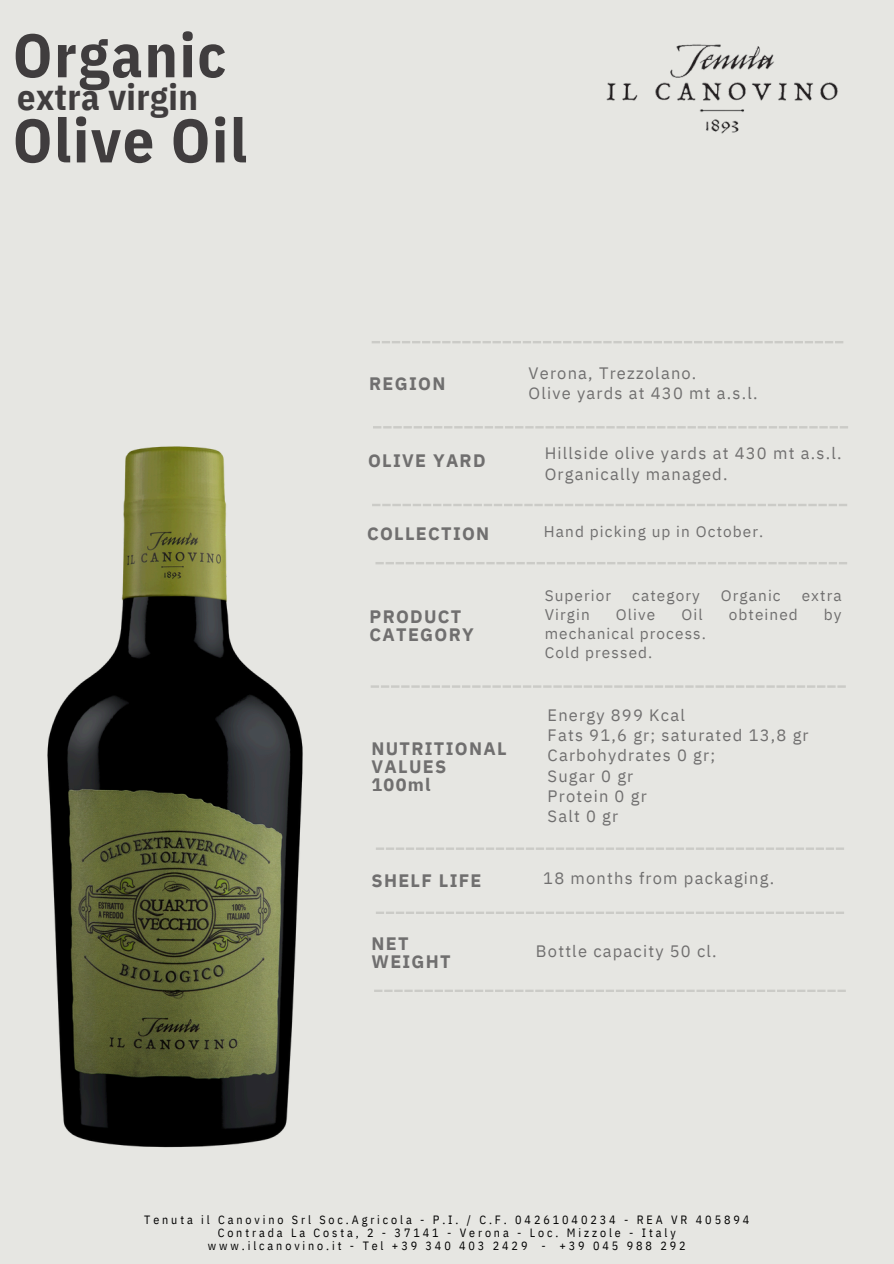
<style>
.page{position:relative;width:894px;height:1264px;background:#fff}
.page>*{position:absolute;margin:0;border:0;box-sizing:border-box;transform-origin:0 0}
.t1{font:700 61.35px "IBM Plex Sans Cond";letter-spacing:.03em;color:#403d3e}
.t2{font:700 36.15px "IBM Plex Sans Cond";letter-spacing:.01em;color:#403d3e}
.t3{font:700 18px/18px "IBM Plex Sans";letter-spacing:.07em;color:#706f6f}
.t4{font:16.5px/20.2px "IBM Plex Sans";letter-spacing:.07em;color:#706f6f}
.t5{font:15.45px/19.2px "IBM Plex Sans";letter-spacing:.07em;color:#706f6f}
.t6{font:12px "IBM Plex Sans Cond";letter-spacing:.24em;color:#000}
</style>
<div class="page">
<div style="left:0;top:0;width:893px;height:1263px;background:#e6e6e2"></div>
<img style="left:606px;top:44px;width:232px;height:90px">
<svg style="left:373px;top:426px;width:474px;height:2px"></svg>
<img style="left:47px;top:446px;width:256px;height:702px">
<svg style="left:372px;top:341px;width:471px;height:2px"></svg>
<svg style="left:372px;top:504px;width:475px;height:2px"></svg>
<svg style="left:375px;top:562px;width:471px;height:2px"></svg>
<svg style="left:371px;top:685px;width:474px;height:2px"></svg>
<svg style="left:376px;top:847px;width:467px;height:2px"></svg>
<svg style="left:376px;top:911px;width:467px;height:2px"></svg>
<svg style="left:374px;top:990px;width:471px;height:1px"></svg>
<p class="t1" style="left:13px;top:14px;width:215px">Organic</p>
<h1 class="t2" style="left:17px;top:73px;width:182px">extra virgin</h1>
<h5 class="t1" style="left:13px;top:99px;width:235px">Olive Oil</h5>
<p class="t3" style="left:369px;top:374px;width:78px">REGION</p>
<h6 class="t4" style="left:528px;top:362px;width:230px">Verona, Trezzolano.<br>Olive yards at 430 mt a.s.l.</h6>
<p class="t3" style="left:368px;top:451px;width:119px">OLIVE YARD</p>
<h3 class="t3" style="left:367px;top:524px;width:124px">COLLECTION</h3>
<h5 class="t3" style="left:369px;top:607px;width:106px">PRODUCT<br>CATEGORY</h5>
<h4 class="t3" style="left:371px;top:739px;width:136px">NUTRITIONAL<br>VALUES<br>100ml</h4>
<h3 class="t3" style="left:371px;top:870px;width:111px">SHELF LIFE</h3>
<h3 class="t3" style="left:371px;top:933px;width:81px">NET<br>WEIGHT</h3>
<h3 class="t4" style="left:544px;top:443px;width:298px">Hillside olive yards at 430 mt a.s.l.<br>Organically managed.</h3>
<p class="t5" style="left:544px;top:522px;width:221px">Hand picking up in October.</p>
<h3 class="t5" style="left:544px;top:585px;width:68px">Superior</h3>
<h3 class="t5" style="left:632px;top:585px;width:69px">category</h3>
<h3 class="t5" style="left:720px;top:585px;width:61px">Organic</h3>
<h3 class="t5" style="left:801px;top:585px;width:41px">extra</h3>
<h3 class="t5" style="left:544px;top:604px;width:47px">Virgin</h3>
<h3 class="t5" style="left:615px;top:604px;width:41px">Olive</h3>
<h3 class="t5" style="left:681px;top:604px;width:23px">Oil</h3>
<h3 class="t5" style="left:728px;top:604px;width:71px">obteined</h3>
<h3 class="t5" style="left:823px;top:604px;width:19px">by</h3>
<h3 class="t5" style="left:544px;top:624px;width:163px">mechanical process.<br>Cold pressed.</h3>
<p class="t4" style="left:547px;top:704px;width:262px">Energy 899 Kcal<br>Fats 91,6 gr; saturated 13,8 gr<br>Carbohydrates 0 gr;<br>Sugar 0 gr<br>Protein 0 gr<br>Salt 0 gr</p>
<h3 class="t4" style="left:543px;top:867px;width:232px">18 months from packaging.</h3>
<h5 class="t4" style="left:536px;top:941px;width:182px">Bottle capacity 50 cl.</h5>
<p class="t6" style="left:144px;top:1211px;width:606px">Tenuta il Canovino Srl Soc.Agricola - P.I. / C.F. 04261040234 - REA VR 405894</p>
<h6 class="t6" style="left:218px;top:1224px;width:459px">Contrada La Costa, 2 - 37141 - Verona - Loc. Mizzole - Italy</h6>
<p class="t6" style="left:208px;top:1237px;width:479px">www.ilcanovino.it - Tel +39 340 403 2429 - +39 045 988 292</p>
</div>
